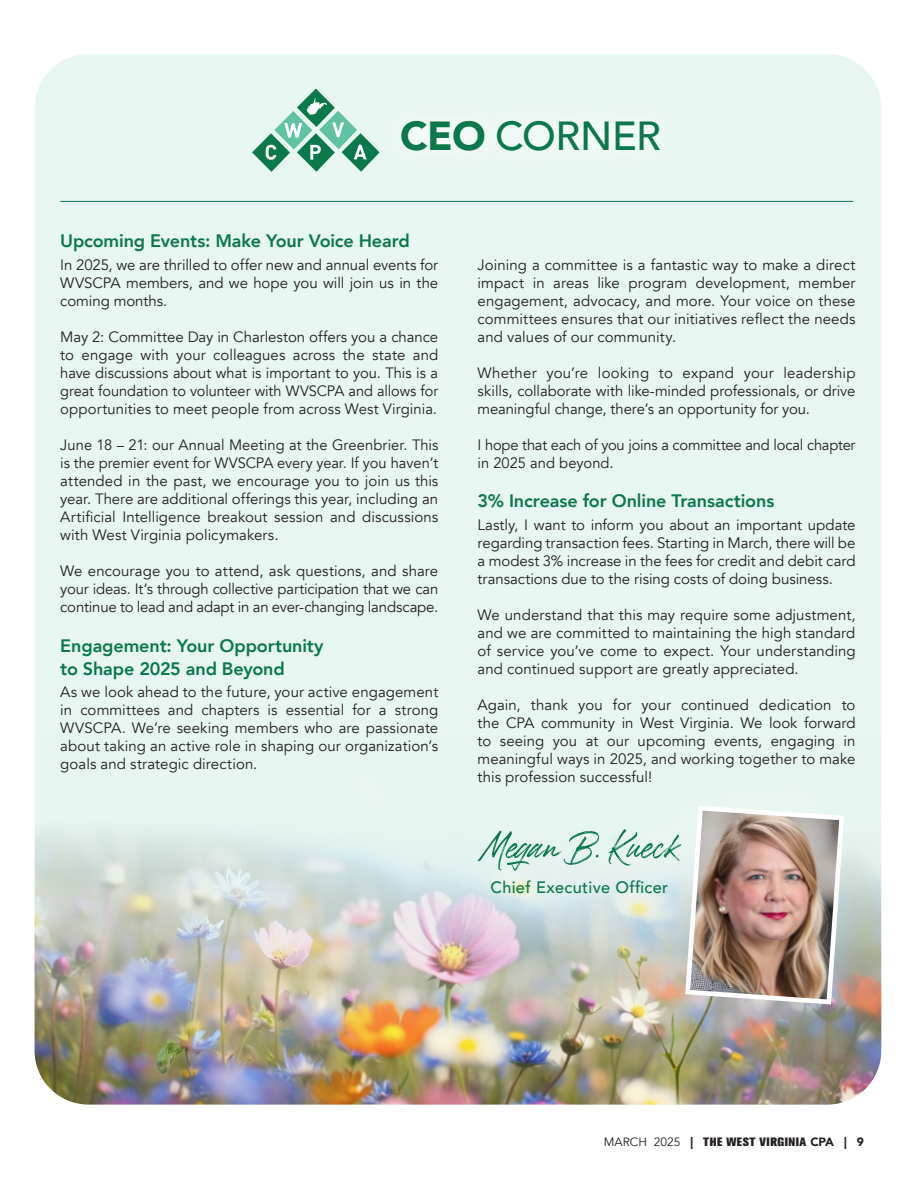
<style>
.page{position:relative;width:918px;height:1188px;background:#fff}
.page>*{position:absolute;margin:0;border:0;box-sizing:border-box;transform-origin:0 0}
.t1{font:500 40.5px "Avenir";letter-spacing:-.01em;color:#0a784a}
.t2{font:800 18px/22.5px "Avenir";letter-spacing:-.005em;color:#0a784a}
.t3{font:500 16.5px "Avenir";letter-spacing:.02em;color:#0a784a}
.t4{font:15px/18px "Avenir";color:#231f20;text-align:justify}
.t5{font:800 12px "Akzidenz Grotesk BQ";letter-spacing:.04em;color:#231f20}
.s1{font-weight:900}
.s2{font-family:"Avenir";font-weight:400}
.s3{font-family:"Avenir";font-weight:900}
</style>
<div class="page">
<div style="left:35px;top:54px;width:846px;height:1051px;background:#e7f6f1;border-radius:54px"></div>
<img style="left:35px;top:835px;width:846px;height:270px">
<svg style="left:252px;top:89px;width:128px;height:83px"></svg>
<div style="left:381px;top:100px;width:298px;height:71px;background:#ecf7f3"></div>
<img style="left:477px;top:806px;width:370px;height:201px">
<hr style="left:60px;top:201px;width:794px;height:1px;background:#0a784a">
<p class="t1" style="left:400px;top:101px;width:262px"><span class="s1">CEO</span> CORNER</p>
<p class="t2" style="left:60px;top:230px;width:351px">Upcoming Events: Make Your Voice Heard</p>
<p class="t4" style="left:60px;top:256px;width:379px">In 2025, we are thrilled to offer new and annual events for WVSCPA members, and we hope you will join us in the coming months.</p>
<p class="t4" style="left:60px;top:328px;width:380px">May 2: Committee Day in Charleston offers you a chance to engage with your colleagues across the state and have discussions about what is important to you. This is a great foundation to volunteer with WVSCPA and allows for opportunities to meet people from across West Virginia.</p>
<p class="t4" style="left:60px;top:436px;width:380px">June 18 – 21: our Annual Meeting at the Greenbrier. This is the premier event for WVSCPA every year. If you haven’t attended in the past, we encourage you to join us this year. There are additional offerings this year, including an Artificial Intelligence breakout session and discussions with West Virginia policymakers.</p>
<p class="t4" style="left:60px;top:562px;width:380px">We encourage you to attend, ask questions, and share your ideas. It’s through collective participation that we can continue to lead and adapt in an ever-changing landscape.</p>
<p class="t2" style="left:60px;top:635px;width:265px">Engagement: Your Opportunity to Shape 2025 and Beyond</p>
<p class="t4" style="left:60px;top:683px;width:380px">As we look ahead to the future, your active engagement in committees and chapters is essential for a strong WVSCPA. We’re seeking members who are passionate about taking an active role in shaping our organization’s goals and strategic direction.</p>
<p class="t4" style="left:478px;top:256px;width:380px">Joining a committee is a fantastic way to make a direct impact in areas like program development, member engagement, advocacy, and more. Your voice on these committees ensures that our initiatives reflect the needs and values of our community.</p>
<p class="t4" style="left:478px;top:364px;width:380px">Whether you’re looking to expand your leadership skills, collaborate with like-minded professionals, or drive meaningful change, there’s an opportunity for you.</p>
<p class="t4" style="left:478px;top:436px;width:379px">I hope that each of you joins a committee and local chapter in 2025 and beyond.</p>
<p class="t2" style="left:478px;top:490px;width:298px">3% Increase for Online Transactions</p>
<p class="t4" style="left:478px;top:516px;width:379px">Lastly, I want to inform you about an important update regarding transaction fees. Starting in March, there will be a modest 3% increase in the fees for credit and debit card transactions due to the rising costs of doing business.</p>
<p class="t4" style="left:478px;top:606px;width:380px">We understand that this may require some adjustment, and we are committed to maintaining the high standard of service you’ve come to expect. Your understanding and continued support are greatly appreciated.</p>
<p class="t4" style="left:478px;top:696px;width:380px">Again, thank you for your continued dedication to the CPA community in West Virginia. We look forward to seeing you at our upcoming events, engaging in meaningful ways in 2025, and working together to make this profession successful!</p>
<p class="t3" style="left:491px;top:873px;width:179px">Chief Executive Officer</p>
<p class="t5" style="left:604px;top:1135px;width:262px"><span class="s2">MARCH 2025</span> <span class="s3">|</span> THE WEST VIRGINIA <span class="s3">CPA | 9</span></p>
</div>
